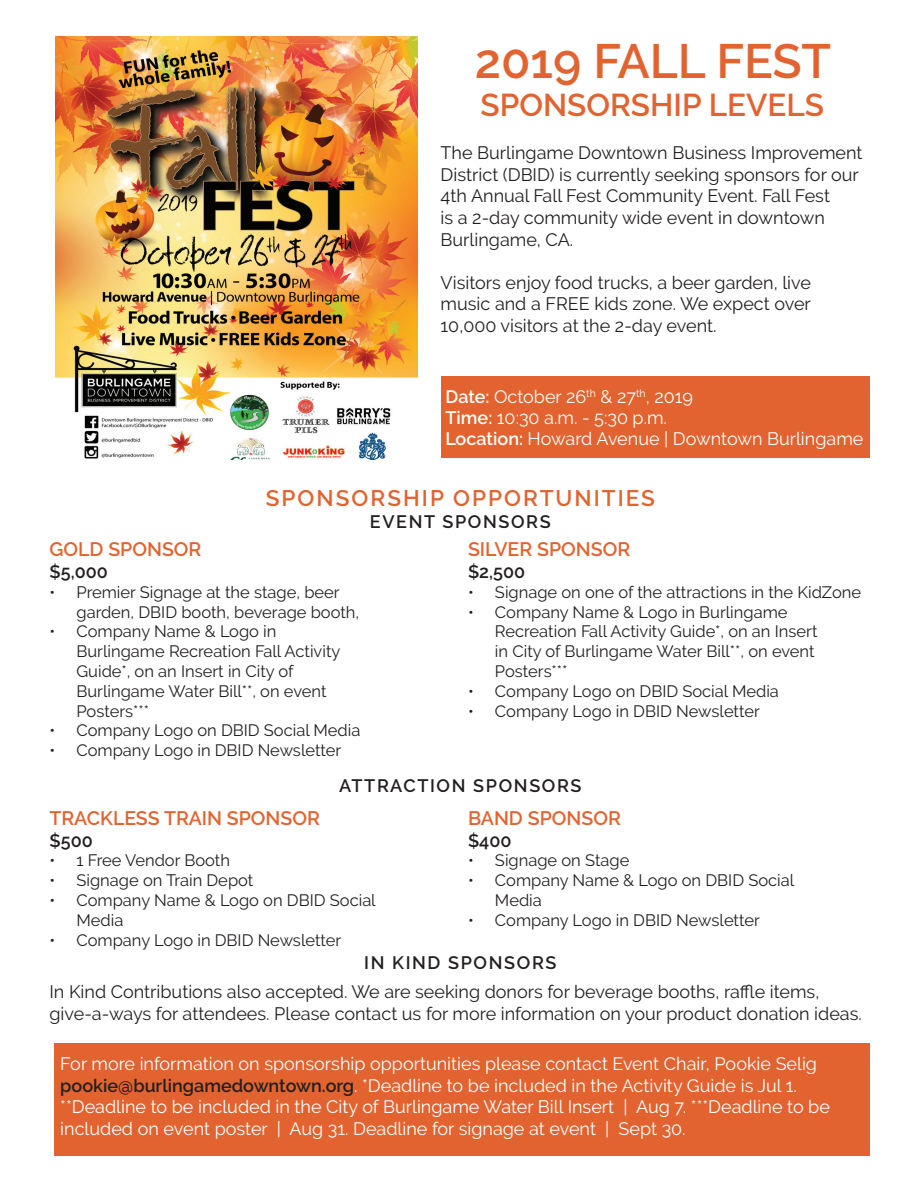
<style>
.page{position:relative;width:918px;height:1188px;background:#fff}
.page>*{position:absolute;margin:0;border:0;box-sizing:border-box;transform-origin:0 0}
.t1{font:600 48px "Raleway";color:#e2632f}
.t2{font:600 31.5px "Raleway";color:#e2632f}
.t3{font:600 22.5px "Raleway";letter-spacing:.09em;color:#e2632f}
.t4{font:600 19.5px "Raleway";color:#e2632f}
.t5{font:18px/21.6px "Raleway";color:#231f20}
.t6{font:18px/21.6px "Raleway";color:#fff}
.t7{font:600 18px "Raleway";letter-spacing:.09em;color:#231f20}
.t8{font:16.5px/19.8px "Raleway";color:#231f20}
.s1{font-weight:600}
.s2{font-weight:600;color:#231f20}
</style>
<div class="page">
<div style="left:54px;top:1043px;width:815px;height:113px;background:#e2632f"></div>
<img style="left:56px;top:37px;width:362px;height:422px">
<div style="left:441px;top:376px;width:428px;height:82px;background:#e2632f"></div>
<h1 class="t1" style="left:475px;top:34px;width:358px">2019 FALL FEST</h1>
<h2 class="t2" style="left:480px;top:87px;width:345px">SPONSORSHIP LEVELS</h2>
<p class="t5" style="left:441px;top:142px;width:423px">The Burlingame Downtown Business Improvement District (DBID) is currently seeking sponsors for our 4th Annual Fall Fest Community Event. Fall Fest<br>is a 2-day community wide event in downtown Burlingame, CA.</p>
<p class="t5" style="left:441px;top:272px;width:372px;text-align:justify">Visitors enjoy food trucks, a beer garden, live music and a FREE kids zone. We expect over 10,000 visitors at the 2-day event.</p>
<p class="t6" style="left:446px;top:386px;width:419px;line-height:21px"><span class="s1">Date:</span> October 26<sup>th</sup> &amp; 27<sup>th</sup>, 2019<br><span class="s1">Time:</span> 10:30 a.m. - 5:30 p.m.<br><span class="s1">Location:</span> Howard Avenue | Downtown Burlingame</p>
<h3 class="t3" style="left:266px;top:486px;width:391px">SPONSORSHIP OPPORTUNITIES</h3>
<p class="t7" style="left:370px;top:511px;width:182px">EVENT SPONSORS</p>
<p class="t4" style="left:50px;top:538px;width:154px">GOLD SPONSOR</p>
<p class="t7" style="left:50px;top:561px;width:60px">$5,000</p>
<p class="t8" style="left:76px;top:582px;width:284px;text-indent:-27px">• Premier Signage at the stage, beer garden, DBID booth, beverage booth,</p>
<p class="t8" style="left:76px;top:622px;width:265px;text-indent:-27px">• Company Name &amp; Logo in<br>Burlingame Recreation Fall Activity<br>Guide*, on an Insert in City of<br>Burlingame Water Bill**, on event<br>Posters***</p>
<p class="t8" style="left:50px;top:721px;width:312px">• Company Logo on DBID Social Media</p>
<p class="t8" style="left:50px;top:740px;width:293px">• Company Logo in DBID Newsletter</p>
<p class="t4" style="left:468px;top:538px;width:164px">SILVER SPONSOR</p>
<p class="t7" style="left:468px;top:561px;width:59px">$2,500</p>
<p class="t8" style="left:468px;top:582px;width:395px">• Signage on one of the attractions in the KidZone</p>
<p class="t8" style="left:495px;top:602px;width:324px;text-indent:-27px">• Company Name &amp; Logo in Burlingame Recreation Fall Activity Guide*, on an Insert in City of Burlingame Water Bill**, on event Posters***</p>
<p class="t8" style="left:468px;top:681px;width:312px">• Company Logo on DBID Social Media</p>
<p class="t8" style="left:468px;top:701px;width:293px">• Company Logo in DBID Newsletter</p>
<p class="t7" style="left:339px;top:775px;width:244px">ATTRACTION SPONSORS</p>
<p class="t4" style="left:50px;top:807px;width:272px">TRACKLESS TRAIN SPONSOR</p>
<p class="t7" style="left:50px;top:830px;width:45px">$500</p>
<p class="t8" style="left:50px;top:851px;width:182px">• 1 Free Vendor Booth</p>
<p class="t8" style="left:50px;top:870px;width:205px">• Signage on Train Depot</p>
<p class="t8" style="left:76px;top:890px;width:301px;text-indent:-27px">• Company Name &amp; Logo on DBID Social<br>Media</p>
<p class="t8" style="left:50px;top:930px;width:293px">• Company Logo in DBID Newsletter</p>
<p class="t4" style="left:468px;top:807px;width:154px">BAND SPONSOR</p>
<p class="t7" style="left:468px;top:830px;width:45px">$400</p>
<p class="t8" style="left:468px;top:851px;width:163px">• Signage on Stage</p>
<p class="t8" style="left:495px;top:870px;width:301px;text-indent:-27px">• Company Name &amp; Logo on DBID Social<br>Media</p>
<p class="t8" style="left:468px;top:910px;width:293px">• Company Logo in DBID Newsletter</p>
<p class="t7" style="left:364px;top:952px;width:194px">IN KIND SPONSORS</p>
<p class="t5" style="left:50px;top:981px;width:814px">In Kind Contributions also accepted. We are seeking donors for beverage booths, raffle items, give-a-ways for attendees. Please contact us for more information on your product donation ideas.</p>
<p class="t6" style="left:60px;top:1053px;width:771px">For more information on sponsorship opportunities please contact Event Chair, Pookie Selig <span class="s2">pookie@burlingamedowntown.org</span>. *Deadline to be included in the Activity Guide is Jul 1. **Deadline to be included in the City of Burlingame Water Bill Insert | Aug 7. ***Deadline to be included on event poster | Aug 31. Deadline for signage at event | Sept 30.</p>
</div>
